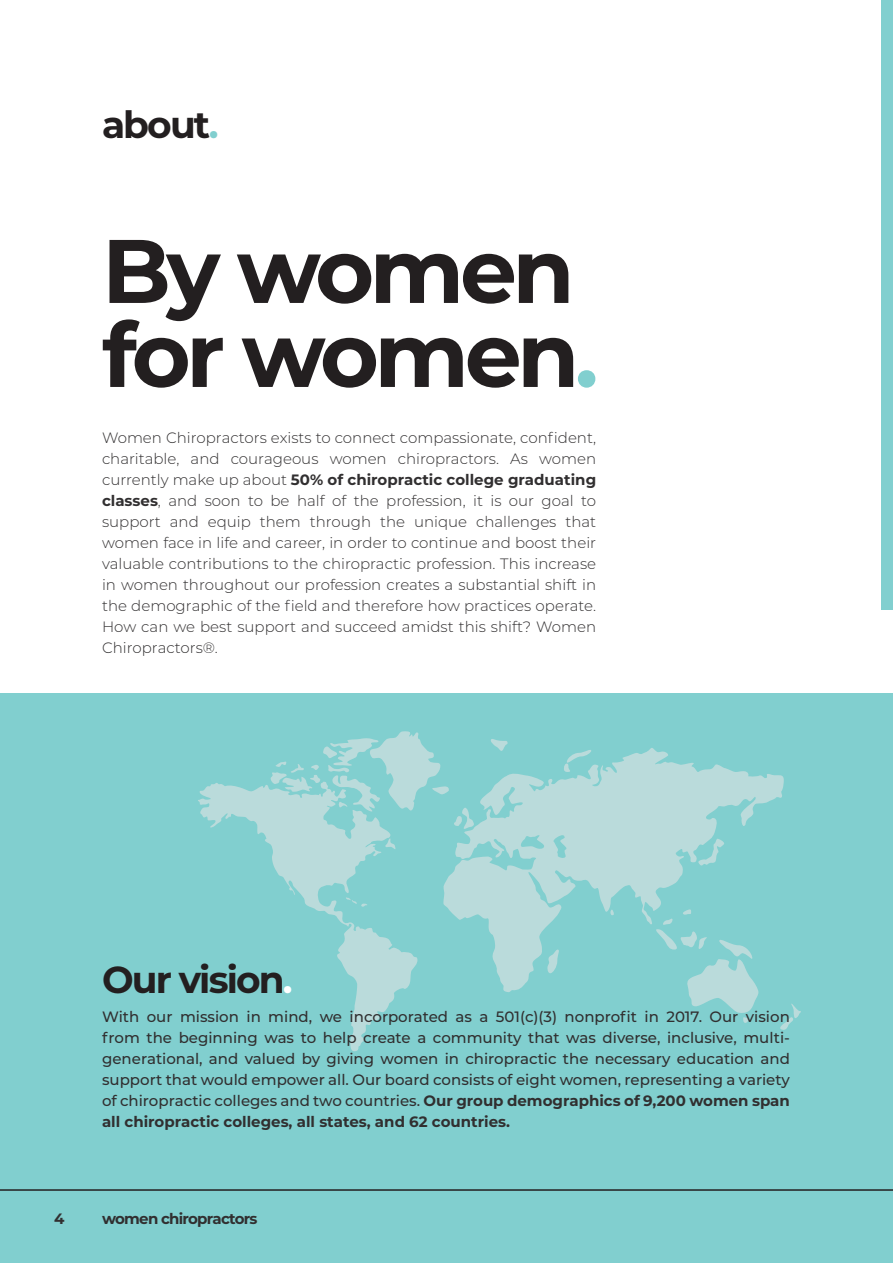
<style>
.page{position:relative;width:893px;height:1263px;background:#fff}
.page>*{position:absolute;margin:0;border:0;box-sizing:border-box;transform-origin:0 0}
.TITLE_8_no_line{font:700 90px "Montserrat";letter-spacing:-.05em;color:#231f20}
.TITLE_9_Left{font:700 37.5px "Montserrat";letter-spacing:-.05em;color:#231f20}
.body_text{font:300 15px/21px "Montserrat";color:#312f30;text-align:justify}
.body_text-2{font:500 15px/21px "Montserrat";color:#312f30;text-align:justify}
.t1{font:700 15px "Montserrat";letter-spacing:-.05em;color:#312f30}
.s1{color:#81cfcf}
.s2{font-weight:700}
.s3{color:#fff}
</style>
<div class="page">
<div style="left:0;top:693px;width:893px;height:570px;background:#81cfcf"></div>
<div style="left:881px;top:0;width:12px;height:610px;background:#81cfcf"></div>
<svg style="left:198px;top:783px;width:220px;height:268px"></svg>
<svg style="left:385px;top:838px;width:10px;height:13px"></svg>
<svg style="left:346px;top:897px;width:21px;height:10px"></svg>
<svg style="left:780px;top:1003px;width:21px;height:27px"></svg>
<svg style="left:443px;top:748px;width:341px;height:244px"></svg>
<svg style="left:563px;top:748px;width:28px;height:24px"></svg>
<svg style="left:491px;top:739px;width:17px;height:12px"></svg>
<svg style="left:698px;top:839px;width:27px;height:27px"></svg>
<svg style="left:652px;top:909px;width:106px;height:114px"></svg>
<svg style="left:610px;top:910px;width:4px;height:5px"></svg>
<svg style="left:271px;top:731px;width:205px;height:98px"></svg>
<hr style="left:0;top:1189px;width:893px;height:2px;background:#231f20">
<p class="TITLE_9_Left" style="left:102px;top:98px;width:118px">about<span class="s1">.</span></p>
<p class="TITLE_8_no_line" style="left:102px;top:206px;width:474px">By women</p>
<p class="TITLE_8_no_line" style="left:102px;top:290px;width:498px">for women<span class="s1">.</span></p>
<p class="body_text" style="left:102px;top:426px;width:496px">Women Chiropractors exists to connect compassionate, confident, charitable, and courageous women chiropractors. As women currently make up about <span class="s2">50% of chiropractic college graduating classes</span>, and soon to be half of the profession, it is our goal to support and equip them through the unique challenges that women face in life and career, in order to continue and boost their valuable contributions to the chiropractic profession. This increase in women throughout our profession creates a substantial shift in the demographic of the field and therefore how practices operate.<br>How can we best support and succeed amidst this shift? Women Chiropractors®.</p>
<p class="TITLE_9_Left" style="left:102px;top:952px;width:192px">Our vision<span class="s3">.</span></p>
<p class="body_text-2" style="left:102px;top:1006px;width:689px">With our mission in mind, we incorporated as a 501(c)(3) nonprofit in 2017. Our vision from the beginning was to help create a community that was diverse, inclusive, multi&shy;generational, and valued by giving women in chiropractic the necessary education and support that would empower all. Our board consists of eight women, representing a variety of chiropractic colleges and two countries. <span class="s2">Our group demographics of 9,200 women span all chiropractic colleges, all states, and 62 countries.</span></p>
<p class="t1" style="left:54px;top:1207px;width:12px">4</p>
<p class="t1" style="left:102px;top:1207px;width:157px">women chiropractors</p>
</div>
